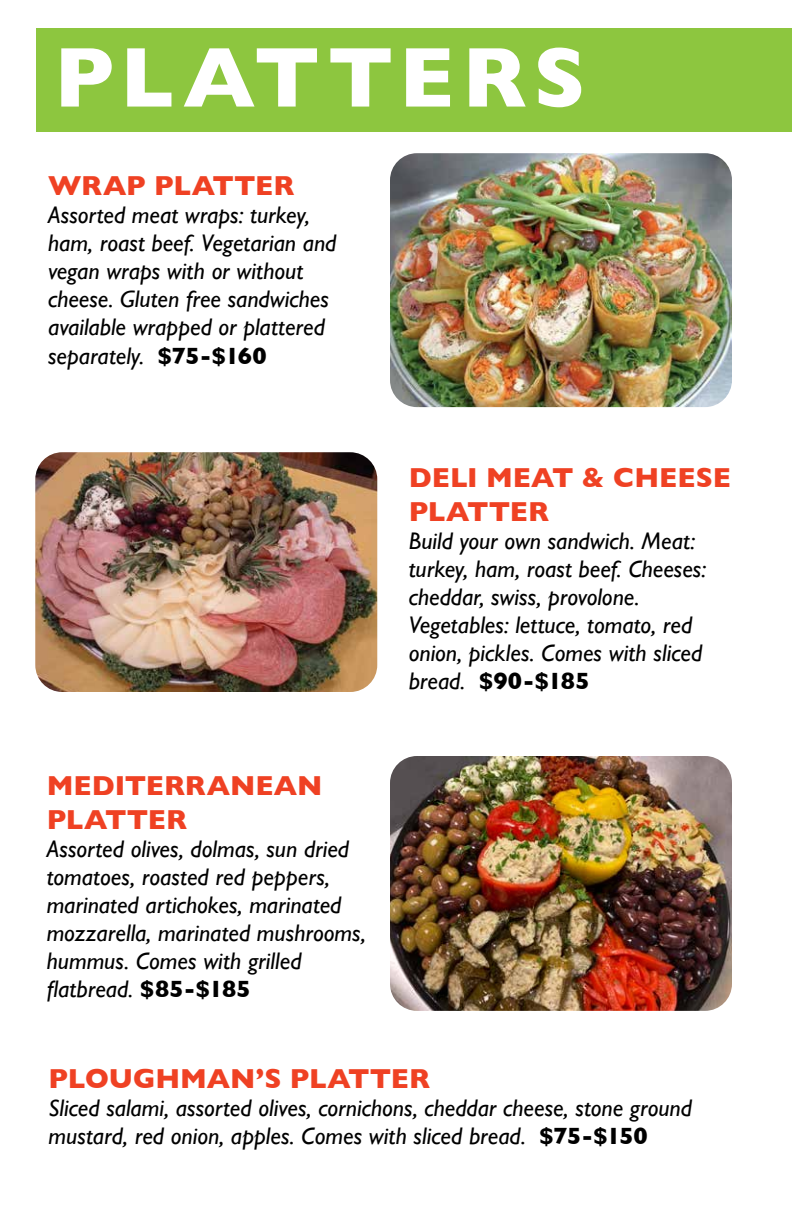
<style>
.page{position:relative;width:792px;height:1224px;background:#fff}
.page>*{position:absolute;margin:0;border:0;box-sizing:border-box;transform-origin:0 0}
.t1{font:700 86px "Gill Sans";letter-spacing:.08em;color:#fff}
.t2{font:700 28px/33.6px "Gill Sans";color:#ef4123}
.t3{font:italic 24px/28px "Gill Sans";color:#000}
.s1{font-weight:700;font-style:normal}
</style>
<div class="page">
<div style="left:36px;top:28px;width:756px;height:103px;background:#8dc63f"></div>
<img style="left:390px;top:756px;width:342px;height:255px">
<img style="left:35px;top:452px;width:342px;height:240px">
<img style="left:390px;top:153px;width:342px;height:254px">
<h1 class="t1" style="left:54px;top:9px;width:533px">PLATTERS</h1>
<p class="t2" style="left:48px;top:168px;width:248px">WRAP PLATTER</p>
<p class="t3" style="left:48px;top:201px;width:290px">Assorted meat wraps: turkey, ham, roast beef. Vegetarian and vegan wraps with or without cheese. Gluten free sandwiches available wrapped or plattered separately. <span class="s1">$75-$160</span></p>
<p class="t2" style="left:47px;top:768px;width:277px">MEDITERRANEAN<br>PLATTER</p>
<p class="t3" style="left:47px;top:835px;width:321px">Assorted olives, dolmas, sun dried tomatoes, roasted red peppers, marinated artichokes, marinated mozzarella, marinated mushrooms, hummus. Comes with grilled flatbread. <span class="s1">$85-$185</span></p>
<p class="t2" style="left:409px;top:460px;width:324px">DELI MEAT &amp; CHEESE<br>PLATTER</p>
<p class="t3" style="left:409px;top:527px;width:299px">Build your own sandwich. Meat: turkey, ham, roast beef. Cheeses: cheddar, swiss, provolone.<br>Vegetables: lettuce, tomato, red onion, pickles. Comes with sliced bread. <span class="s1">$90-$185</span></p>
<p class="t2" style="left:49px;top:1062px;width:383px">PLOUGHMAN’S PLATTER</p>
<p class="t3" style="left:49px;top:1094px;width:645px">Sliced salami, assorted olives, cornichons, cheddar cheese, stone ground mustard, red onion, apples. Comes with sliced bread. <span class="s1">$75-$150</span></p>
</div>
